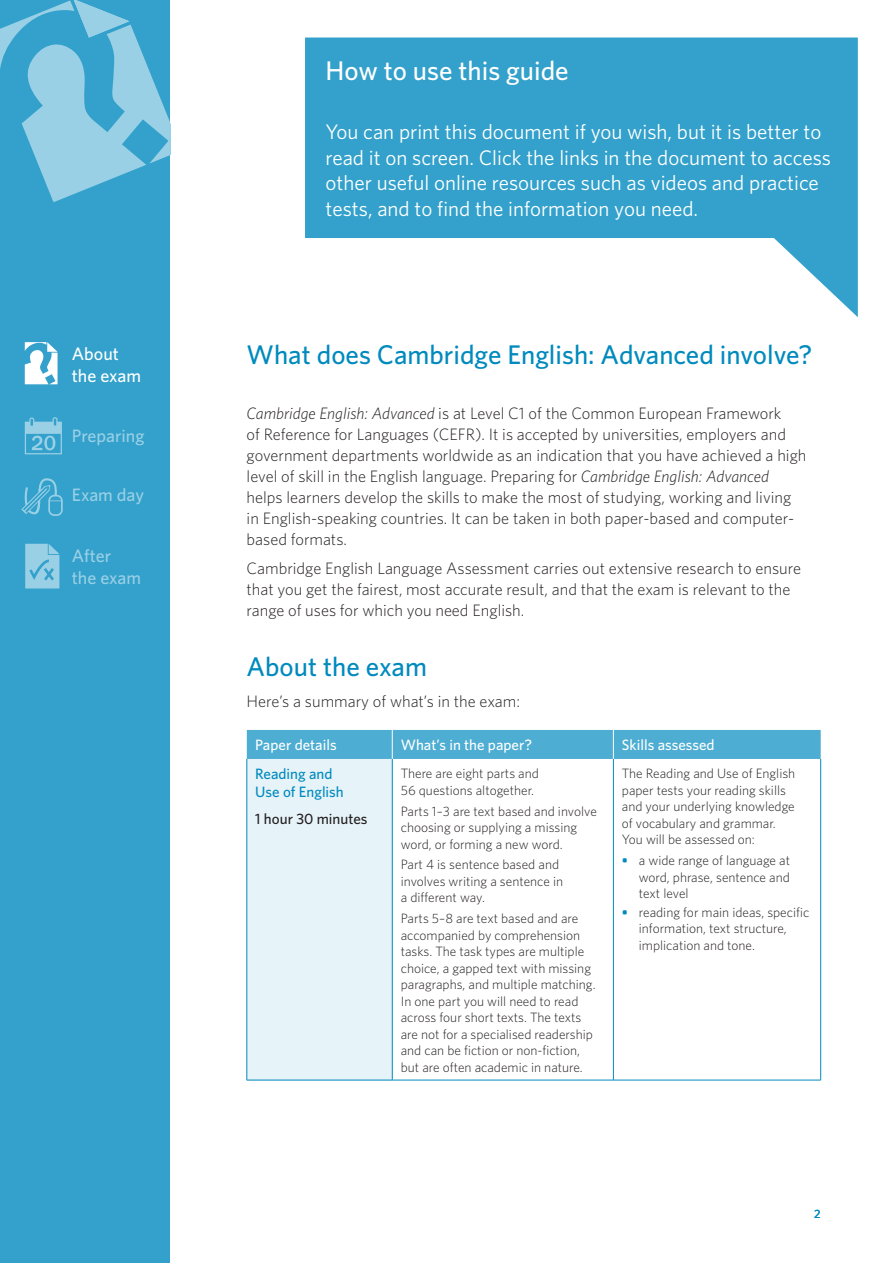
<style>
.page{position:relative;width:893px;height:1263px;background:#fff}
.page>*{position:absolute;margin:0;border:0;box-sizing:border-box;transform-origin:0 0}
.Page_Header_IFC{font:500 27px "Whitney";color:#008abe}
.Page_Header_IFC-2{font:500 27px "Whitney";color:#fff}
.Sub_Header_IFC{font:500 27px "Whitney";color:#008abe}
.How_To_Use_Guide_Tex{font:21px/25.5px "Whitney";color:#fff}
.t1{font:500 18px/21.6px "Whitney";color:#99d0e5}
.t2{font:500 18px/21.6px "Whitney";color:#fff}
.Body_Text_IFC{font:300 16.5px/21px "Whitney";color:#231f20}
.Table_Horizontal_hea{font:500 15px "Whitney";color:#fff}
.Table_vertical_heade{font:500 15px/18px "Whitney";color:#008abe}
.Table_vertical_heade-2{font:500 15px "Whitney";color:#231f20}
.Table_Body_Text_IFC{font:300 13.5px/16.5px "Whitney";color:#231f20}
.t3{font:500 12px "Whitney";color:#008abe}
.s1{font-style:italic}
.s2{font-weight:600;color:#008abe}
</style>
<div class="page">
<div style="left:0;top:0;width:170px;height:1263px;background:#33a1cb"></div>
<svg style="left:25px;top:544px;width:34px;height:44px"></svg>
<svg style="left:21px;top:478px;width:42px;height:38px"></svg>
<svg style="left:25px;top:417px;width:37px;height:37px"></svg>
<svg style="left:25px;top:342px;width:33px;height:42px"></svg>
<svg style="left:0;top:0;width:170px;height:202px"></svg>
<div style="left:247px;top:759px;width:145px;height:321px;background:#e6f3f9"></div>
<hr style="left:247px;top:759px;width:1px;height:321px;background:#008abe">
<hr style="left:392px;top:759px;width:1px;height:321px;background:#008abe">
<hr style="left:613px;top:759px;width:1px;height:321px;background:#008abe">
<hr style="left:820px;top:759px;width:1px;height:321px;background:#008abe">
<hr style="left:247px;top:1080px;width:145px;height:1px;background:#008abe">
<hr style="left:392px;top:1080px;width:221px;height:1px;background:#008abe">
<hr style="left:613px;top:1080px;width:208px;height:1px;background:#008abe">
<div style="left:247px;top:730px;width:574px;height:29px;background:#4dadd2"></div>
<svg style="left:305px;top:38px;width:553px;height:279px;fill:#33a1cb"></svg>
<p class="t2" style="left:72px;top:343px;width:71px">About the exam</p>
<p class="t1" style="left:72px;top:425px;width:74px">Preparing</p>
<p class="t1" style="left:72px;top:484px;width:74px">Exam day</p>
<p class="t1" style="left:72px;top:545px;width:71px">After<br>the exam</p>
<p class="Page_Header_IFC-2" style="left:325px;top:52px;width:245px">How to use this guide</p>
<p class="How_To_Use_Guide_Tex" style="left:325px;top:119px;width:507px">You can print this document if you wish, but it is better to read it on screen. Click the links in the document to access other useful online resources such as videos and practice tests, and to find the information you need.</p>
<p class="Page_Header_IFC" style="left:247px;top:336px;width:567px">What does Cambridge English: Advanced involve?</p>
<p class="Body_Text_IFC" style="left:247px;top:402px;width:561px"><span class="s1">Cambridge English: Advanced</span> is at Level C1 of the Common European Framework<br>of Reference for Languages (CEFR). It is accepted by universities, employers and government departments worldwide as an indication that you have achieved a high level of skill in the English language. Preparing for <span class="s1">Cambridge English: Advanced </span>helps learners develop the skills to make the most of studying, working and living in English-speaking countries. It can be taken in both paper-based and computer&shy;based formats.</p>
<p class="Body_Text_IFC" style="left:247px;top:557px;width:556px">Cambridge English Language Assessment carries out extensive research to ensure that you get the fairest, most accurate result, and that the exam is relevant to the range of uses for which you need English.</p>
<p class="Sub_Header_IFC" style="left:247px;top:648px;width:182px">About the exam</p>
<p class="Body_Text_IFC" style="left:247px;top:691px;width:275px">Here’s a summary of what’s in the exam:</p>
<p class="Table_Horizontal_hea" style="left:255px;top:735px;width:83px">Paper details</p>
<p class="Table_Horizontal_hea" style="left:401px;top:735px;width:133px">What’s in the paper?</p>
<p class="Table_Horizontal_hea" style="left:622px;top:735px;width:94px">Skills assessed</p>
<p class="Table_vertical_heade" style="left:255px;top:765px;width:90px">Reading and<br>Use of English</p>
<p class="Table_vertical_heade-2" style="left:255px;top:809px;width:114px">1 hour 30 minutes</p>
<p class="Table_Body_Text_IFC" style="left:401px;top:765px;width:140px">There are eight parts and<br>56 questions altogether.</p>
<p class="Table_Body_Text_IFC" style="left:401px;top:802px;width:198px">Parts 1–3 are text based and involve choosing or supplying a missing word, or forming a new word.</p>
<p class="Table_Body_Text_IFC" style="left:401px;top:856px;width:164px">Part 4 is sentence based and involves writing a sentence in a different way.</p>
<p class="Table_Body_Text_IFC" style="left:401px;top:910px;width:196px">Parts 5–8 are text based and are accompanied by comprehension tasks. The task types are multiple choice, a gapped text with missing paragraphs, and multiple matching.<br>In one part you will need to read across four short texts. The texts are not for a specialised readership and can be fiction or non-fiction, but are often academic in nature.</p>
<p class="Table_Body_Text_IFC" style="left:622px;top:765px;width:175px">The Reading and Use of English paper tests your reading skills and your underlying knowledge of vocabulary and grammar.<br>You will be assessed on:</p>
<p class="Table_Body_Text_IFC" style="left:639px;top:852px;width:153px;text-align:justify;text-indent:-17px"><span class="s2">•</span> a wide range of language at word, phrase, sentence and text level</p>
<p class="Table_Body_Text_IFC" style="left:639px;top:903px;width:172px;text-indent:-17px"><span class="s2">•</span> reading for main ideas, specific information, text structure, implication and tone.</p>
<p class="t3" style="left:814px;top:1205px;width:8px">2</p>
</div>
